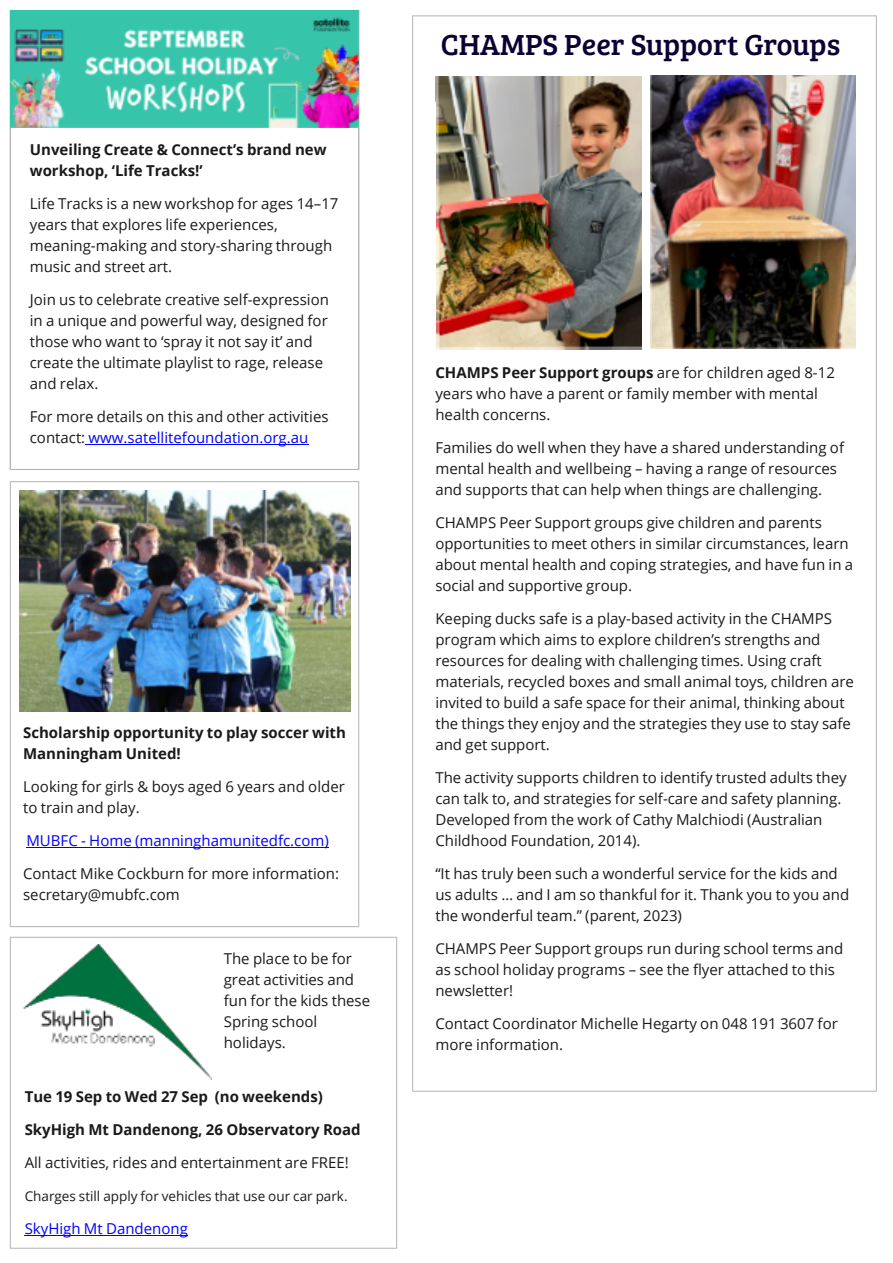
<style>
.page{position:relative;width:893px;height:1263px;background:#fff}
.page>*{position:absolute;margin:0;border:0;box-sizing:border-box;transform-origin:0 0}
.t1{font:30px "Bree Serif";color:#0d0033}
.t2{font:15px/21px "Open Sans";color:#1a1a1a}
.t3{font:700 15px/21px "Open Sans";color:#1a1a1a}
.t4{font:15px "Open Sans";color:#00f}
.t5{font:13.5px "Open Sans";color:#1a1a1a}
.s1{color:#00f}
.s2{font-weight:700}
</style>
<div class="page">
<img style="left:435px;top:76px;width:206px;height:274px">
<img style="left:651px;top:76px;width:204px;height:272px">
<div style="left:10px;top:481px;width:349px;height:446px;border:1px solid #b3b3b3"></div>
<hr style="left:26px;top:847px;width:303px;height:1px;background:#00f">
<img style="left:19px;top:490px;width:331px;height:221px">
<img style="left:12px;top:12px;width:345px;height:115px">
<div style="left:10px;top:10px;width:349px;height:460px;border:1px solid #b3b3b3"></div>
<div style="left:10px;top:937px;width:387px;height:311px;border:1px solid #b3b3b3"></div>
<hr style="left:85px;top:444px;width:223px;height:1px;background:#00f">
<hr style="left:25px;top:1235px;width:163px;height:1px;background:#00f">
<img style="left:9px;top:944px;width:202px;height:136px">
<p class="t3" style="left:30px;top:140px;width:298px">Unveiling Create &amp; Connect’s brand new workshop, ‘Life Tracks!’</p>
<p class="t2" style="left:30px;top:194px;width:310px">Life Tracks is a new workshop for ages 14–17 years that explores life experiences, meaning-making and story-sharing through music and street art.</p>
<p class="t2" style="left:30px;top:290px;width:301px">Join us to celebrate creative self-expression in a unique and powerful way, designed for those who want to ‘spray it not say it’ and create the ultimate playlist to rage, release and relax.</p>
<p class="t2" style="left:30px;top:407px;width:300px">For more details on this and other activities contact: <span class="s1">www.satellitefoundation.org.au</span></p>
<p class="t3" style="left:23px;top:723px;width:324px">Scholarship opportunity to play soccer with<br>Manningham United!</p>
<p class="t2" style="left:23px;top:777px;width:323px">Looking for girls &amp; boys aged 6 years and older to train and play.</p>
<p class="t4" style="left:26px;top:834px;width:304px">MUBFC - Home (manninghamunitedfc.com)</p>
<p class="t2" style="left:23px;top:864px;width:317px">Contact Mike Cockburn for more information: secretary@mubfc.com</p>
<p class="t2" style="left:224px;top:949px;width:148px">The place to be for great activities and fun for the kids these<br>Spring school holidays.</p>
<p class="t3" style="left:25px;top:1087px;width:300px">Tue 19 Sep to Wed 27 Sep (no weekends)</p>
<p class="t3" style="left:25px;top:1120px;width:338px">SkyHigh Mt Dandenong, 26 Observatory Road</p>
<p class="t2" style="left:25px;top:1153px;width:326px">All activities, rides and entertainment are FREE!</p>
<p class="t5" style="left:25px;top:1190px;width:324px">Charges still apply for vehicles that use our car park.</p>
<p class="t4" style="left:25px;top:1222px;width:165px">SkyHigh Mt Dandenong</p>
<h1 class="t1" style="left:441px;top:23px;width:401px">CHAMPS Peer Support Groups</h1>
<p class="t2" style="left:435px;top:364px;width:401px"><span class="s2">CHAMPS Peer Support groups</span> are for children aged 8-12 years who have a parent or family member with mental health concerns.</p>
<p class="t2" style="left:435px;top:439px;width:410px">Families do well when they have a shared understanding of mental health and wellbeing – having a range of resources and supports that can help when things are challenging.</p>
<p class="t2" style="left:435px;top:514px;width:419px">CHAMPS Peer Support groups give children and parents opportunities to meet others in similar circumstances, learn about mental health and coping strategies, and have fun in a social and supportive group.</p>
<p class="t2" style="left:435px;top:610px;width:420px">Keeping ducks safe is a play-based activity in the CHAMPS program which aims to explore children’s strengths and resources for dealing with challenging times. Using craft materials, recycled boxes and small animal toys, children are invited to build a safe space for their animal, thinking about the things they enjoy and the strategies they use to stay safe and get support.</p>
<p class="t2" style="left:435px;top:769px;width:413px">The activity supports children to identify trusted adults they can talk to, and strategies for self-care and safety planning.<br>Developed from the work of Cathy Malchiodi (Australian Childhood Foundation, 2014).</p>
<p class="t2" style="left:435px;top:865px;width:415px">“It has truly been such a wonderful service for the kids and us adults … and I am so thankful for it. Thank you to you and the wonderful team.” (parent, 2023)</p>
<p class="t2" style="left:435px;top:940px;width:409px">CHAMPS Peer Support groups run during school terms and as school holiday programs – see the flyer attached to this newsletter!</p>
<p class="t2" style="left:435px;top:1015px;width:404px">Contact Coordinator Michelle Hegarty on 048 191 3607 for more information.</p>
</div>
